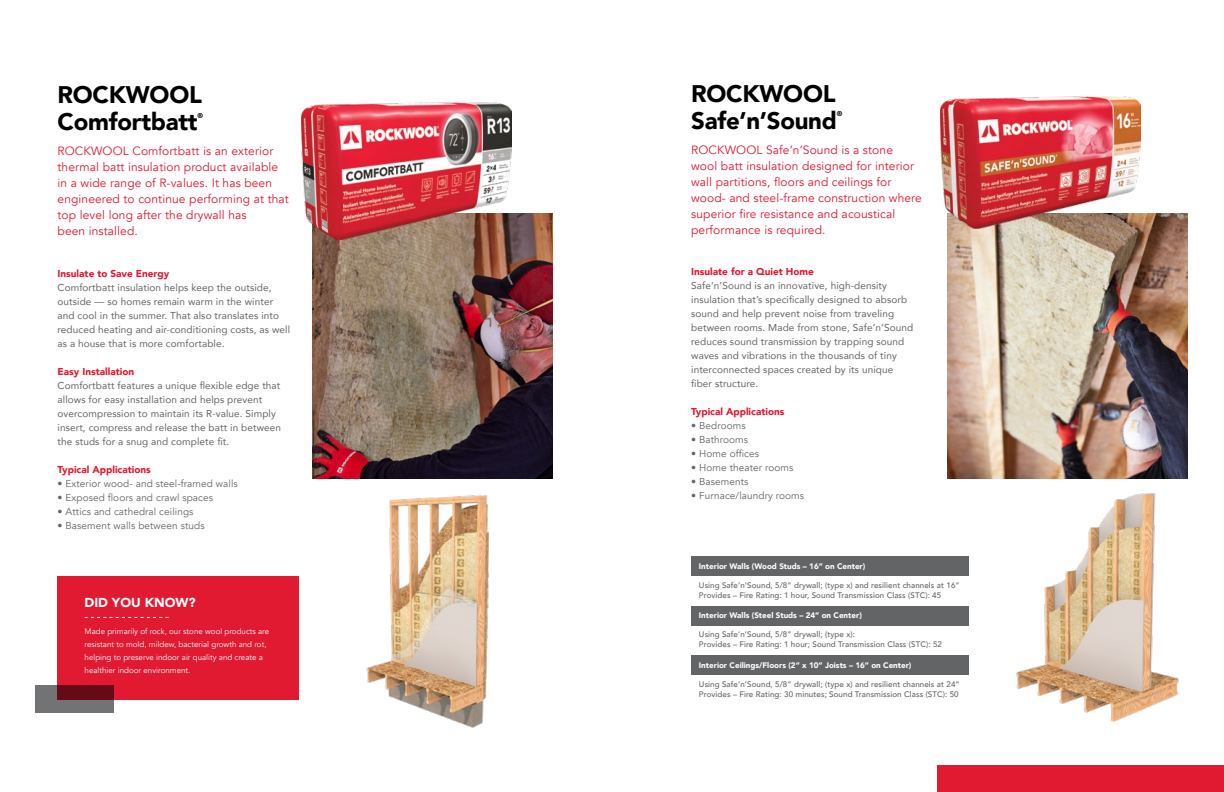
<style>
.page{position:relative;width:1224px;height:792px;background:#fff}
.page>*{position:absolute;margin:0;border:0;box-sizing:border-box;transform-origin:0 0}
.t1{font:900 24px/27px "Avenir";letter-spacing:-.01em;color:#000}
.t2{font:900 13px "Avenir";color:#fff}
.t3{font:12px/16px "Avenir";letter-spacing:.01em;color:#e11931}
.t4{font:10px/14px "Avenir";letter-spacing:.01em;color:#636466}
.t5{font:10px "Avenir";letter-spacing:.01em;color:#636466}
.t6{font:900 10px "Avenir";color:#e11931}
.t7{font:500 8px/10px "Avenir";letter-spacing:.01em;color:#636466}
.t8{font:8px/13px "Avenir";color:#fff}
.t9{font:900 8px "Avenir";color:#fff}
.t10{font:900 7px "Avenir";color:#000}
</style>
<div class="page">
<div style="left:58px;top:576px;width:241px;height:124px;background:#e11931"></div>
<svg style="left:85px;top:617px;width:84px;height:1px"></svg>
<img style="left:366px;top:495px;width:123px;height:233px">
<img style="left:313px;top:213px;width:240px;height:265px">
<img style="left:948px;top:213px;width:240px;height:265px">
<img style="left:940px;top:96px;width:201px;height:132px">
<img style="left:1016px;top:493px;width:163px;height:229px">
<div style="left:937px;top:765px;width:287px;height:27px;background:#e11931"></div>
<img style="left:302px;top:102px;width:209px;height:137px">
<svg style="left:35px;top:686px;width:79px;height:27px;background:#6d4b51"></svg>
<div style="left:691px;top:556px;width:278px;height:20px;background:#636466"></div>
<div style="left:691px;top:606px;width:278px;height:20px;background:#636466"></div>
<div style="left:691px;top:655px;width:278px;height:20px;background:#636466"></div>
<h1 class="t1" style="left:58px;top:81px;width:146px">ROCKWOOL<br>Comfortbatt</h1>
<p class="t10" style="left:197px;top:109px;width:7px">®</p>
<p class="t3" style="left:58px;top:143px;width:233px">ROCKWOOL Comfortbatt is an exterior thermal batt insulation product available in a wide range of R-values. It has been engineered to continue performing at that top level long after the drywall has<br>been installed.</p>
<p class="t6" style="left:58px;top:265px;width:113px">Insulate to Save Energy</p>
<p class="t4" style="left:58px;top:280px;width:234px">Comfortbatt insulation helps keep the outside, outside — so homes remain warm in the winter and cool in the summer. That also translates into reduced heating and air-conditioning costs, as well as a house that is more comfortable.</p>
<p class="t6" style="left:58px;top:363px;width:78px">Easy Installation</p>
<p class="t4" style="left:58px;top:378px;width:225px">Comfortbatt features a unique flexible edge that allows for easy installation and helps prevent overcompression to maintain its R-value. Simply insert, compress and release the batt in between the studs for a snug and complete fit.</p>
<p class="t6" style="left:58px;top:461px;width:95px">Typical Applications</p>
<p class="t5" style="left:58px;top:477px;width:182px">• Exterior wood- and steel-framed walls</p>
<p class="t5" style="left:58px;top:491px;width:157px">• Exposed floors and crawl spaces</p>
<p class="t5" style="left:58px;top:505px;width:137px">• Attics and cathedral ceilings</p>
<p class="t5" style="left:58px;top:519px;width:149px">• Basement walls between studs</p>
<h2 class="t2" style="left:85px;top:591px;width:113px">DID YOU KNOW?</h2>
<p class="t8" style="left:85px;top:624px;width:186px">Made primarily of rock, our stone wool products are resistant to mold, mildew, bacterial growth and rot, helping to preserve indoor air quality and create a healthier indoor environment.</p>
<h1 class="t1" style="left:691px;top:79px;width:147px">ROCKWOOL<br>Safe’n’Sound</h1>
<p class="t10" style="left:837px;top:108px;width:7px">®</p>
<p class="t3" style="left:691px;top:142px;width:232px">ROCKWOOL Safe’n’Sound is a stone wool batt insulation designed for interior wall partitions, floors and ceilings for wood- and steel-frame construction where superior fire resistance and acoustical performance is required.</p>
<p class="t6" style="left:691px;top:263px;width:124px">Insulate for a Quiet Home</p>
<p class="t4" style="left:691px;top:279px;width:224px">Safe’n’Sound is an innovative, high-density insulation that’s specifically designed to absorb sound and help prevent noise from traveling between rooms. Made from stone, Safe’n’Sound reduces sound transmission by trapping sound waves and vibrations in the thousands of tiny interconnected spaces created by its unique fiber structure.</p>
<p class="t6" style="left:691px;top:403px;width:95px">Typical Applications</p>
<p class="t5" style="left:691px;top:420px;width:56px">• Bedrooms</p>
<p class="t5" style="left:691px;top:434px;width:58px">• Bathrooms</p>
<p class="t5" style="left:691px;top:448px;width:69px">• Home offices</p>
<p class="t5" style="left:691px;top:462px;width:104px">• Home theater rooms</p>
<p class="t5" style="left:691px;top:476px;width:59px">• Basements</p>
<p class="t5" style="left:691px;top:490px;width:114px">• Furnace/laundry rooms</p>
<p class="t9" style="left:699px;top:559px;width:168px">Interior Walls (Wood Studs – 16” on Center)</p>
<p class="t7" style="left:699px;top:580px;width:262px">Using Safe’n’Sound, 5/8” drywall; (type x) and resilient channels at 16”<br>Provides – Fire Rating: 1 hour, Sound Transmission Class (STC): 45</p>
<p class="t9" style="left:699px;top:609px;width:164px">Interior Walls (Steel Studs – 24” on Center)</p>
<p class="t7" style="left:699px;top:629px;width:245px">Using Safe’n’Sound, 5/8” drywall; (type x):<br>Provides – Fire Rating: 1 hour; Sound Transmission Class (STC): 52</p>
<p class="t9" style="left:699px;top:658px;width:214px">Interior Ceilings/Floors (2” x 10” Joists – 16” on Center)</p>
<p class="t7" style="left:699px;top:679px;width:262px">Using Safe’n’Sound, 5/8” drywall; (type x) and resilient channels at 24”<br>Provides – Fire Rating: 30 minutes; Sound Transmission Class (STC): 50</p>
</div>
